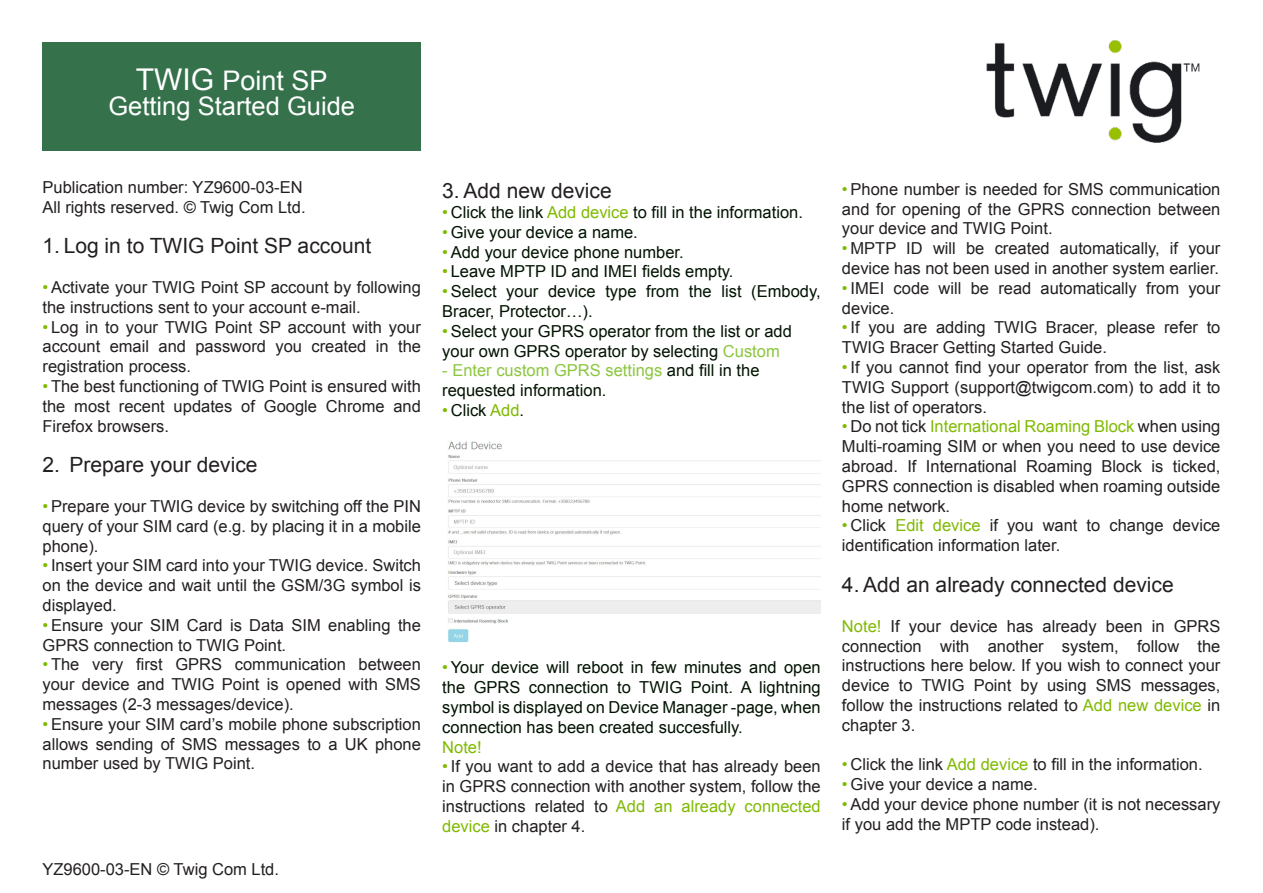
<style>
.page{position:relative;width:1263px;height:893px;background:#fff}
.page>*{position:absolute;margin:0;border:0;box-sizing:border-box;transform-origin:0 0}
.TWIG_Quick_Guide_mai{font:27px "Arial";color:#fff}
.TWIG_Quick_Guide_pag{font:25.5px "Arial";color:#fff}
.t1{font:21px "Arial";color:#231f20}
.t2{font:16.5px/19.8px "Arial";color:#231f20;text-align:justify}
.t3{font:16.5px/19.8px "Arial";color:#001300}
.t4{font:16.5px "Arial";color:#7fba00}
.s1{font-size:30px}
.s2{color:#7fba00}
.s3{color:#8bc63e}
</style>
<div class="page">
<div style="left:43px;top:43px;width:378px;height:108px;background:#35724c"></div>
<img style="left:448px;top:441px;width:373px;height:202px">
<img style="left:986px;top:40px;width:214px;height:103px">
<p class="TWIG_Quick_Guide_mai" style="left:136px;top:63px;width:193px"><span class="s1">TWIG</span> Point SP</p>
<p class="TWIG_Quick_Guide_pag" style="left:108px;top:90px;width:248px">Getting Started Guide</p>
<p class="t2" style="left:43px;top:177px;width:262px">Publication number: YZ9600-03-EN</p>
<p class="t2" style="left:43px;top:197px;width:265px">All rights reserved. © Twig Com Ltd.</p>
<p class="t1" style="left:43px;top:232px;width:330px">1. Log in to TWIG Point SP account</p>
<p class="t2" style="left:43px;top:277px;width:380px"><span class="s2">•</span> Activate your TWIG Point SP account by following the instructions sent to your account e-mail.</p>
<p class="t2" style="left:43px;top:317px;width:380px"><span class="s2">•</span> Log in to your TWIG Point SP account with your account email and password you created in the registration process.</p>
<p class="t2" style="left:43px;top:376px;width:380px"><span class="s2">•</span> The best functioning of TWIG Point is ensured with the most recent updates of Google Chrome and Firefox browsers.</p>
<p class="t1" style="left:43px;top:451px;width:217px">2. Prepare your device</p>
<p class="t2" style="left:43px;top:496px;width:380px"><span class="s2">•</span> Prepare your TWIG device by switching off the PIN query of your SIM card (e.g. by placing it in a mobile phone).</p>
<p class="t2" style="left:43px;top:556px;width:380px"><span class="s2">•</span> Insert your SIM card into your TWIG device. Switch on the device and wait until the GSM/3G symbol is displayed.</p>
<p class="t2" style="left:43px;top:615px;width:380px"><span class="s2">•</span> Ensure your SIM Card is Data SIM enabling the<br>GPRS connection to TWIG Point.</p>
<p class="t2" style="left:43px;top:655px;width:380px"><span class="s2">•</span> The very first GPRS communication between your device and TWIG Point is opened with SMS messages (2-3 messages/device).</p>
<p class="t2" style="left:43px;top:714px;width:380px"><span class="s2">•</span> Ensure your SIM card’s mobile phone subscription allows sending of SMS messages to a UK phone number used by TWIG Point.</p>
<p class="t2" style="left:43px;top:860px;width:238px">YZ9600-03-EN © Twig Com Ltd.</p>
<p class="t1" style="left:442px;top:177px;width:171px">3. Add new device</p>
<p class="t3" style="left:442px;top:202px;width:362px"><span class="s2">•</span> Click the link <span class="s2">Add device</span> to fill in the information.</p>
<p class="t3" style="left:442px;top:222px;width:197px"><span class="s2">•</span> Give your device a name.</p>
<p class="t3" style="left:442px;top:242px;width:243px"><span class="s2">•</span> Add your device phone number.</p>
<p class="t3" style="left:442px;top:262px;width:293px"><span class="s2">•</span> Leave MPTP ID and IMEI fields empty.</p>
<p class="t3" style="left:442px;top:282px;width:380px"><span class="s2">•</span> Select your device type from the list (Embody,<br>Bracer, Protector…).</p>
<p class="t3" style="left:442px;top:321px;width:351px"><span class="s2">•</span> Select your GPRS operator from the list or add your own GPRS operator by selecting <span class="s3">Custom</span></p>
<p class="t3" style="left:442px;top:361px;width:319px"><span class="s3">- Enter custom GPRS settings</span> and fill in the requested information.</p>
<p class="t3" style="left:442px;top:400px;width:83px"><span class="s2">•</span> Click <span class="s2">Add</span>.</p>
<p class="t3" style="left:442px;top:658px;width:380px;text-align:justify"><span class="s2">•</span> Your device will reboot in few minutes and open the GPRS connection to TWIG Point. A lightning symbol is displayed on Device Manager -page, when connection has been created succesfully.</p>
<p class="t4" style="left:442px;top:736px;width:41px">Note!</p>
<p class="t2" style="left:442px;top:757px;width:380px"><span class="s2">•</span> If you want to add a device that has already been in GPRS connection with another system, follow the instructions related to <span class="s2">Add an already connected device</span> in chapter 4.</p>
<p class="t2" style="left:842px;top:179px;width:380px"><span class="s2">•</span> Phone number is needed for SMS communication and for opening of the GPRS connection between your device and TWIG Point.</p>
<p class="t2" style="left:842px;top:239px;width:380px"><span class="s2">•</span> MPTP ID will be created automatically, if your device has not been used in another system earlier.</p>
<p class="t2" style="left:842px;top:278px;width:380px"><span class="s2">•</span> IMEI code will be read automatically from your device.</p>
<p class="t2" style="left:842px;top:318px;width:380px"><span class="s2">•</span> If you are adding TWIG Bracer, please refer to<br>TWIG Bracer Getting Started Guide.</p>
<p class="t2" style="left:842px;top:358px;width:380px"><span class="s2">•</span> If you cannot find your operator from the list, ask TWIG Support (support@twigcom.com) to add it to the list of operators.</p>
<p class="t2" style="left:842px;top:417px;width:380px"><span class="s2">•</span> Do not tick <span class="s2">International Roaming Block</span> when using Multi-roaming SIM or when you need to use device abroad. If International Roaming Block is ticked, GPRS connection is disabled when roaming outside home network.</p>
<p class="t2" style="left:842px;top:516px;width:380px"><span class="s2">•</span> Click <span class="s2">Edit device</span> if you want to change device identification information later.</p>
<p class="t1" style="left:842px;top:571px;width:333px">4. Add an already connected device</p>
<p class="t2" style="left:842px;top:616px;width:380px"><span class="s2">Note!</span> If your device has already been in GPRS connection with another system, follow the instructions here below. If you wish to connect your device to TWIG Point by using SMS messages, follow the instructions related to <span class="s2">Add new device</span> in chapter 3.</p>
<p class="t2" style="left:842px;top:755px;width:362px"><span class="s2">•</span> Click the link <span class="s2">Add device</span> to fill in the information.</p>
<p class="t2" style="left:842px;top:775px;width:197px"><span class="s2">•</span> Give your device a name.</p>
<p class="t2" style="left:842px;top:794px;width:380px"><span class="s2">•</span> Add your device phone number (it is not necessary if you add the MPTP code instead).</p>
</div>
